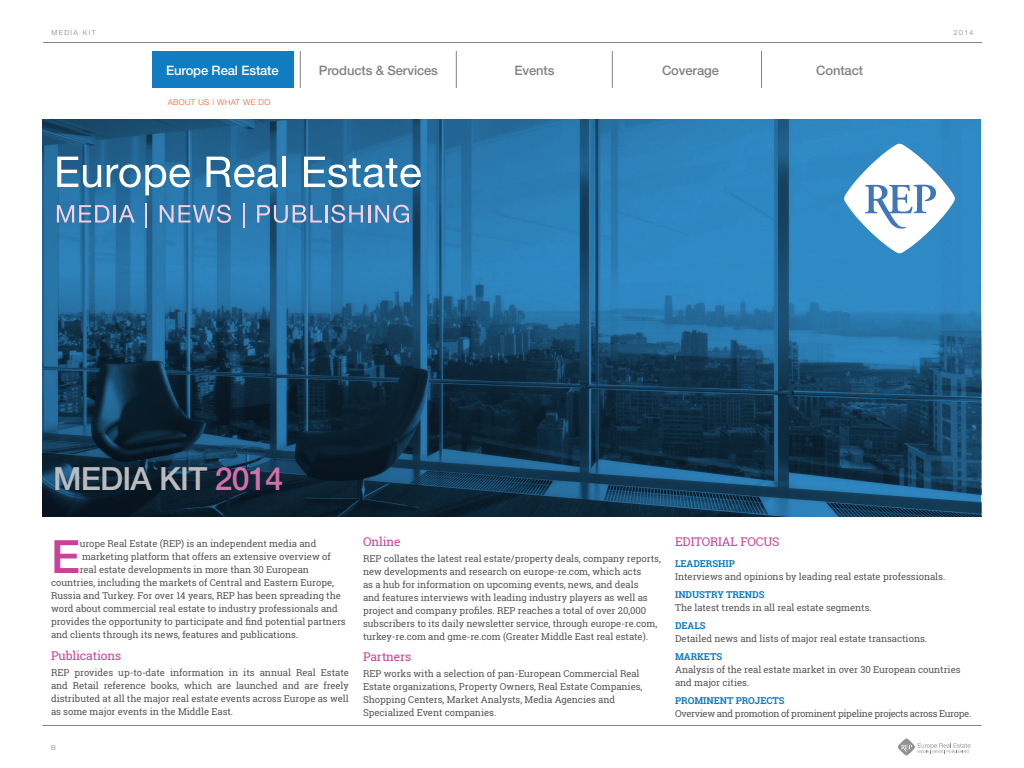
<style>
.page{position:relative;width:1024px;height:768px;background:#fff}
.page>*{position:absolute;margin:0;border:0;box-sizing:border-box;transform-origin:0 0}
.t1{font:500 45.9px "Helvetica Neue";color:#c94198}
.t2{font:500 32px "Helvetica Neue";letter-spacing:-.025em;color:#babbbe}
.t3{font:500 13px "Helvetica Neue";letter-spacing:-.01em;color:#808285}
.t4{font:500 13px "Helvetica Neue";letter-spacing:-.01em;color:#fff}
.t5{font:12px "Roboto Slab";letter-spacing:-.01em;color:#c94198}
.t6{font:9.5px/13px "Roboto Slab";letter-spacing:-.005em;color:#57585a}
.t7{font:9.5px "Roboto Slab";letter-spacing:-.035em;color:#57585a}
.t8{font:700 9.5px "Roboto Slab";letter-spacing:-.005em;color:#127cc1}
.t9{font:300 8px "Helvetica Neue";letter-spacing:.04em;color:#f15622}
.t10{font:300 7px "Helvetica Neue";letter-spacing:.2em;color:#808285}
.s1{color:#d36fac}
</style>
<div class="page">
<svg style="left:898px;top:738px;width:72px;height:18px"></svg>
<div style="left:152px;top:51px;width:142px;height:37px;background:#127cc1"></div>
<hr style="left:43px;top:725px;width:938px;height:1px;background:#808285">
<hr style="left:300px;top:51px;width:1px;height:37px;background:#808285">
<hr style="left:456px;top:51px;width:1px;height:37px;background:#808285">
<hr style="left:612px;top:51px;width:1px;height:37px;background:#808285">
<hr style="left:761px;top:51px;width:1px;height:37px;background:#808285">
<hr style="left:43px;top:42px;width:939px;height:1px;background:#808285">
<svg style="left:43px;top:119px;width:938px;height:397px;background:#1e577e"></svg>
<svg style="left:57px;top:157px;width:44px;height:30px"></svg>
<svg style="left:107px;top:164px;width:83px;height:31px"></svg>
<svg style="left:207px;top:157px;width:71px;height:30px"></svg>
<hr style="left:282px;top:157px;width:3px;height:30px;background:#fff">
<svg style="left:304px;top:157px;width:117px;height:30px"></svg>
<svg style="left:57px;top:205px;width:52px;height:18px"></svg>
<hr style="left:113px;top:205px;width:3px;height:18px;background:#f3d1e3">
<svg style="left:119px;top:205px;width:16px;height:18px"></svg>
<hr style="left:145px;top:203px;width:2px;height:25px;background:#f3d1e3">
<svg style="left:160px;top:205px;width:71px;height:18px"></svg>
<svg style="left:243px;top:203px;width:1px;height:25px"></svg>
<svg style="left:257px;top:205px;width:152px;height:18px;background:#6a92bb"></svg>
<svg style="left:844px;top:144px;width:111px;height:109px"></svg>
<p class="t10" style="left:52px;top:29px;width:46px">MEDIA KIT</p>
<p class="t10" style="left:954px;top:29px;width:21px">2014</p>
<h3 class="t4" style="left:166px;top:62px;width:114px">Europe Real Estate</h3>
<h3 class="t3" style="left:319px;top:62px;width:121px">Products &amp; Services</h3>
<h3 class="t3" style="left:514px;top:62px;width:42px">Events</h3>
<h3 class="t3" style="left:662px;top:62px;width:58px">Coverage</h3>
<h3 class="t3" style="left:816px;top:62px;width:48px">Contact</h3>
<p class="t9" style="left:168px;top:97px;width:102px">ABOUT US | WHAT WE DO</p>
<h2 class="t2" style="left:53px;top:460px;width:232px">MEDIA KIT <span class="s1">2014</span></h2>
<h1 class="t1" style="left:51px;top:529px;width:30px">E</h1>
<p class="t6" style="left:80px;top:537px;width:238px">urope Real Estate (REP) is an independent media and</p>
<p class="t6" style="left:82px;top:550px;width:250px">marketing platform that offers an extensive overview of</p>
<p class="t6" style="left:80px;top:563px;width:231px">real estate developments in more than 30 European</p>
<p class="t6" style="left:51px;top:576px;width:284px">countries, including the markets of Central and Eastern Europe,</p>
<p class="t6" style="left:51px;top:589px;width:291px">Russia and Turkey. For over 14 years, REP has been spreading the</p>
<p class="t6" style="left:51px;top:602px;width:288px">word about commercial real estate to industry professionals and</p>
<p class="t6" style="left:51px;top:615px;width:296px">provides the opportunity to participate and find potential partners</p>
<p class="t6" style="left:51px;top:628px;width:249px">and clients through its news, features and publications.</p>
<p class="t5" style="left:51px;top:647px;width:72px">Publications</p>
<p class="t6" style="left:51px;top:666px;width:299px;text-align:justify">REP provides up-to-date information in its annual Real Estate and Retail reference books, which are launched and are freely distributed at all the major real estate events across Europe as well as some major events in the Middle East.</p>
<p class="t10" style="left:51px;top:743px;width:6px">B</p>
<p class="t5" style="left:363px;top:534px;width:39px">Online</p>
<p class="t6" style="left:363px;top:552px;width:299px">REP collates the latest real estate/property deals, company reports, new developments and research on europe-re.com, which acts<br>as a hub for information on upcoming events, news, and deals<br>and features interviews with leading industry players as well as project and company profiles. REP reaches a total of over 20,000 subscribers to its daily newsletter service, through europe-re.com, turkey-re.com and gme-re.com (Greater Middle East real estate).</p>
<p class="t5" style="left:363px;top:649px;width:50px">Partners</p>
<p class="t6" style="left:363px;top:667px;width:281px">REP works with a selection of pan-European Commercial Real Estate organizations, Property Owners, Real Estate Companies, Shopping Centers, Market Analysts, Media Agencies and Specialized Event companies.</p>
<p class="t5" style="left:675px;top:534px;width:29px">Editor</p>
<p class="t5" style="left:718px;top:534px;width:31px">ial foc</p>
<p class="t5" style="left:763px;top:534px;width:16px">us</p>
<p class="t8" style="left:675px;top:557px;width:61px">LEADERSHIP</p>
<p class="t6" style="left:675px;top:570px;width:272px">Interviews and opinions by leading real estate professionals.</p>
<p class="t8" style="left:675px;top:588px;width:91px">INDUSTRY TRENDS</p>
<p class="t6" style="left:675px;top:601px;width:198px">The latest trends in all real estate segments.</p>
<p class="t8" style="left:675px;top:619px;width:32px">DEALS</p>
<p class="t6" style="left:675px;top:632px;width:254px">Detailed news and lists of major real estate transactions.</p>
<p class="t8" style="left:675px;top:650px;width:49px">MARKETS</p>
<p class="t6" style="left:675px;top:663px;width:287px">Analysis of the real estate market in over 30 European countries and major cities.</p>
<p class="t8" style="left:675px;top:694px;width:111px">PROMINENT PROJECTS</p>
<p class="t7" style="left:675px;top:707px;width:298px">Overview and promotion of prominent pipeline projects across Europe.</p>
</div>
